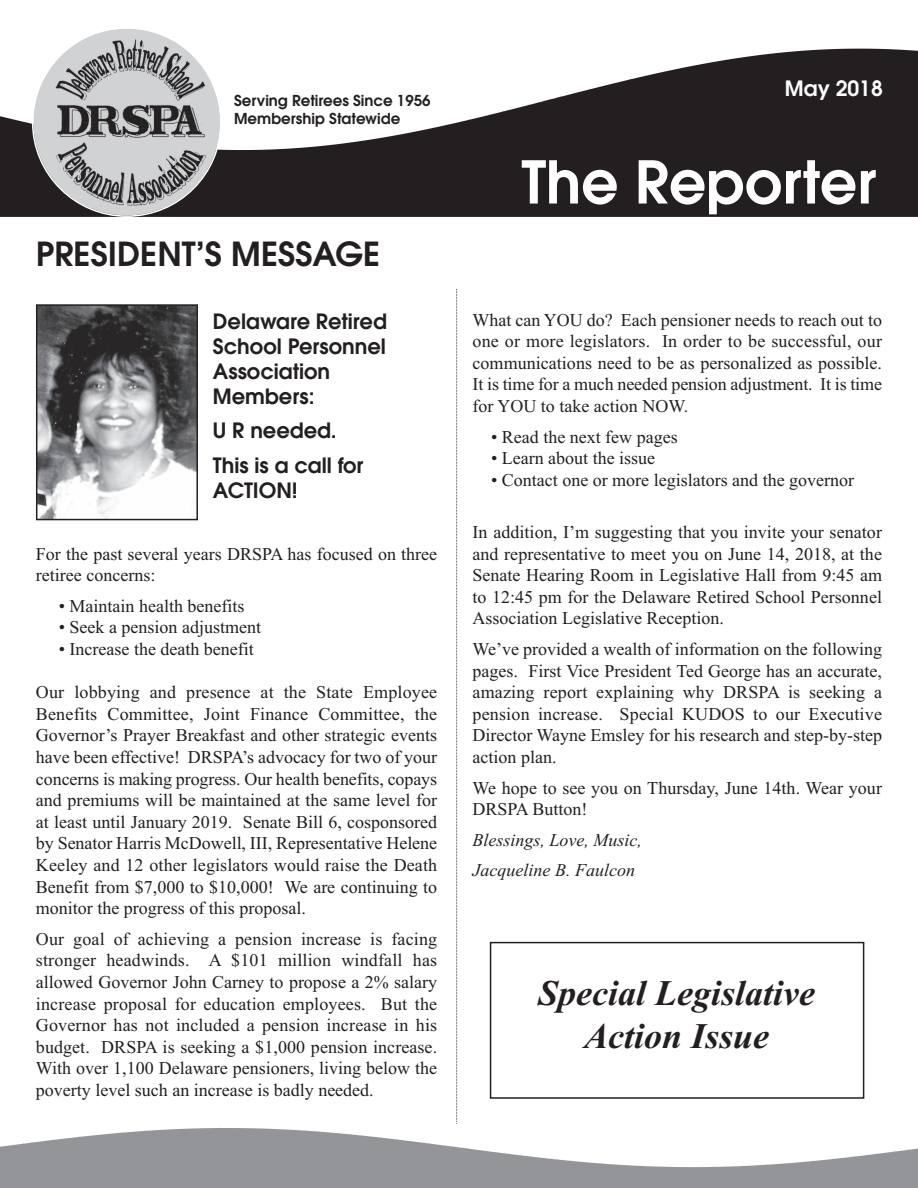
<style>
.page{position:relative;width:918px;height:1188px;background:#fff}
.page>*{position:absolute;margin:0;border:0;box-sizing:border-box;transform-origin:0 0}
.t1{font:600 58.5px "Avant Garde";color:#fff}
.t2{font:italic 700 36px/43.2px "Times New Roman";color:#231f20;text-align:center}
.t3{font:600 33px "Avant Garde";color:#231f20}
.t4{font:600 21px/25.2px "Avant Garde";color:#231f20}
.t5{font:600 21px "Avant Garde";color:#fff}
.t6{font:18px/21.6px "Times New Roman";color:#231f20;text-align:justify}
.t7{font:italic 18px/30.6px "Times New Roman";color:#231f20}
.t8{font:600 15px/18px "Avant Garde";color:#231f20}
</style>
<div class="page">
<div style="left:490px;top:942px;width:374px;height:157px;border:2px solid #231f20"></div>
<svg style="left:0;top:49px;width:918px;height:168px;fill:#231f20"></svg>
<svg style="left:0;top:1128px;width:918px;height:60px;fill:#939598"></svg>
<svg style="left:32px;top:29px;width:190px;height:188px;background:#a4a4a5"></svg>
<svg style="left:456px;top:289px;width:1px;height:835px"></svg>
<img style="left:39px;top:307px;width:156px;height:210px">
<div style="left:36px;top:304px;width:162px;height:216px;border:2px solid #231f20"></div>
<p class="t8" style="left:234px;top:93px;width:198px">Serving Retirees Since 1956<br>Membership Statewide</p>
<h3 class="t3" style="left:36px;top:241px;width:346px">PRESIDENT’S MESSAGE</h3>
<p class="t4" style="left:213px;top:310px;width:175px">Delaware Retired<br>School Personnel<br>Association<br>Members:</p>
<p class="t4" style="left:213px;top:416px;width:152px;line-height:34.2px">U R needed.<br>This is a call for</p>
<p class="t4" style="left:213px;top:479px;width:86px">ACTION!</p>
<p class="t6" style="left:36px;top:543px;width:403px">For the past several years DRSPA has focused on three retiree concerns:</p>
<p class="t6" style="left:59px;top:595px;width:187px">• Maintain health benefits</p>
<p class="t6" style="left:59px;top:616px;width:204px">• Seek a pension adjustment</p>
<p class="t6" style="left:59px;top:638px;width:197px">• Increase the death benefit</p>
<p class="t6" style="left:36px;top:681px;width:403px">Our lobbying and presence at the State Employee Benefits Committee, Joint Finance Committee, the Governor’s Prayer Breakfast and other strategic events have been effective! DRSPA’s advocacy for two of your concerns is making progress. Our health benefits, copays and premiums will be maintained at the same level for at least until January 2019. Senate Bill 6, cosponsored by Senator Harris McDowell, III, Representative Helene Keeley and 12 other legislators would raise the Death Benefit from $7,000 to $10,000! We are continuing to monitor the progress of this proposal.</p>
<p class="t6" style="left:36px;top:928px;width:403px">Our goal of achieving a pension increase is facing stronger headwinds. A $101 million windfall has allowed Governor John Carney to propose a 2% salary increase proposal for education employees. But the Governor has not included a pension increase in his budget. DRSPA is seeking a $1,000 pension increase.<br>With over 1,100 Delaware pensioners, living below the poverty level such an increase is badly needed.</p>
<p class="t5" style="left:785px;top:81px;width:99px">May 2018</p>
<h1 class="t1" style="left:521px;top:160px;width:356px">The Reporter</h1>
<p class="t6" style="left:473px;top:309px;width:411px">What can YOU do? Each pensioner needs to reach out to one or more legislators. In order to be successful, our communications need to be as personalized as possible.<br>It is time for a much needed pension adjustment. It is time for YOU to take action NOW.</p>
<p class="t6" style="left:491px;top:426px;width:188px">• Read the next few pages</p>
<p class="t6" style="left:491px;top:447px;width:166px">• Learn about the issue</p>
<p class="t6" style="left:491px;top:469px;width:365px">• Contact one or more legislators and the governor</p>
<p class="t6" style="left:473px;top:521px;width:411px">In addition, I’m suggesting that you invite your senator and representative to meet you on June 14, 2018, at the Senate Hearing Room in Legislative Hall from 9:45 am to 12:45 pm for the Delaware Retired School Personnel Association Legislative Reception.</p>
<p class="t6" style="left:473px;top:638px;width:411px">We’ve provided a wealth of information on the following pages. First Vice President Ted George has an accurate, amazing report explaining why DRSPA is seeking a pension increase. Special KUDOS to our Executive Director Wayne Emsley for his research and step-by-step action plan.</p>
<p class="t6" style="left:473px;top:777px;width:411px">We hope to see you on Thursday, June 14th. Wear your<br>DRSPA Button!</p>
<p class="t7" style="left:473px;top:824px;width:171px">Blessings, Love, Music,<br>Jacqueline B. Faulcon</p>
<h2 class="t2" style="left:538px;top:971px;width:278px">Special Legislative<br>Action Issue</h2>
</div>
